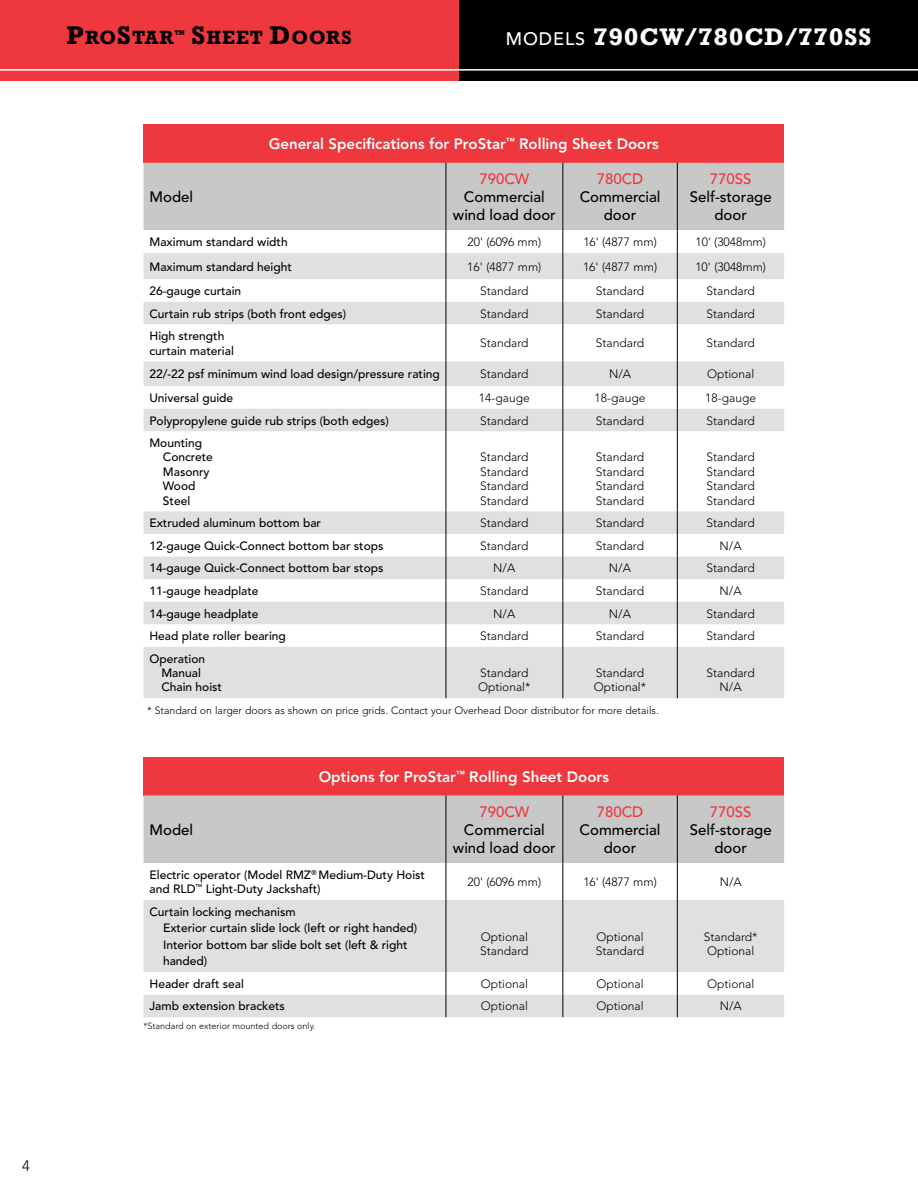
<style>
.page{position:relative;width:918px;height:1188px;background:#fff}
.page>*{position:absolute;margin:0;border:0;box-sizing:border-box;transform-origin:0 0}
.t1{font:700 22.5px "Rockwell";letter-spacing:.05em;color:#fff}
.t2{font:700 18px "Rockwell";letter-spacing:.05em;color:#000}
.t3{font:500 15px/18px "Avenir LT Std";color:#000;text-align:center}
.t4{font:800 15px "Avenir LT Std";color:#fff}
.t5{font:500 15px "Avenir LT Std";color:#ef373e}
.t6{font:300 15px "Avenir LT Std";color:#000}
.t7{font:500 12px/14.4px "Avenir LT Std";color:#000}
.t8{font:300 12px/14.4px "Avenir LT Std";color:#000}
.t9{font:300 10.5px "Avenir LT Std";color:#000}
.t10{font:300 9px "Avenir LT Std";color:#000}
.s1{font-size:24px}
.s2{font-family:"Avenir LT Std";font-weight:500;font-size:18px}
</style>
<div class="page">
<div style="left:0;top:0;width:918px;height:81px;background:#000"></div>
<div style="left:0;top:0;width:459px;height:81px;background:#ef373e"></div>
<div style="left:144px;top:124px;width:640px;height:39px;background:#ef373e"></div>
<svg style="left:144px;top:324px;width:640px;height:374px"></svg>
<svg style="left:144px;top:163px;width:640px;height:161px"></svg>
<hr style="left:446px;top:324px;width:1px;height:37px;background:#000">
<hr style="left:563px;top:324px;width:1px;height:37px;background:#000">
<hr style="left:677px;top:324px;width:1px;height:37px;background:#000">
<svg style="left:446px;top:361px;width:1px;height:70px"></svg>
<svg style="left:563px;top:361px;width:1px;height:70px"></svg>
<svg style="left:677px;top:361px;width:1px;height:70px"></svg>
<hr style="left:446px;top:431px;width:1px;height:80px;background:#000">
<hr style="left:563px;top:431px;width:1px;height:80px;background:#000">
<hr style="left:677px;top:431px;width:1px;height:80px;background:#000">
<svg style="left:446px;top:511px;width:1px;height:136px"></svg>
<svg style="left:563px;top:511px;width:1px;height:136px"></svg>
<svg style="left:677px;top:511px;width:1px;height:136px"></svg>
<hr style="left:446px;top:647px;width:1px;height:51px;background:#000">
<hr style="left:563px;top:647px;width:1px;height:51px;background:#000">
<hr style="left:677px;top:647px;width:1px;height:51px;background:#000">
<div style="left:144px;top:757px;width:640px;height:38px;background:#ef373e"></div>
<div style="left:144px;top:795px;width:640px;height:68px;background:#c7c9c8"></div>
<svg style="left:144px;top:900px;width:640px;height:117px;fill:#dfe0df"></svg>
<hr style="left:446px;top:795px;width:1px;height:68px;background:#000">
<hr style="left:563px;top:795px;width:1px;height:68px;background:#000">
<hr style="left:677px;top:795px;width:1px;height:68px;background:#000">
<hr style="left:446px;top:863px;width:1px;height:37px;background:#000">
<hr style="left:563px;top:863px;width:1px;height:37px;background:#000">
<hr style="left:677px;top:863px;width:1px;height:37px;background:#000">
<hr style="left:446px;top:900px;width:1px;height:72px;background:#000">
<hr style="left:563px;top:900px;width:1px;height:72px;background:#000">
<hr style="left:677px;top:900px;width:1px;height:72px;background:#000">
<svg style="left:446px;top:972px;width:1px;height:45px"></svg>
<svg style="left:563px;top:972px;width:1px;height:45px"></svg>
<svg style="left:677px;top:972px;width:1px;height:45px"></svg>
<hr style="left:0;top:69px;width:918px;height:2px;background:#fff">
<h2 class="t2" style="left:67px;top:26px;width:287px"><span class="s1">P</span>RO<span class="s1">S</span>TAR<sup>™</sup> <span class="s1">S</span>HEET <span class="s1">D</span>OORS</h2>
<h1 class="t1" style="left:506px;top:23px;width:367px"><span class="s2">MODELS</span> 790CW/780CD/770SS</h1>
<p class="t3" style="left:150px;top:188px;width:45px">Model</p>
<p class="t4" style="left:269px;top:135px;width:392px">General Specifications for ProStar<sup>™</sup> Rolling Sheet Doors</p>
<p class="t5" style="left:479px;top:170px;width:52px">790CW</p>
<p class="t3" style="left:453px;top:188px;width:104px">Commercial wind load door</p>
<p class="t5" style="left:597px;top:170px;width:48px">780CD</p>
<p class="t3" style="left:580px;top:188px;width:82px">Commercial door</p>
<p class="t5" style="left:710px;top:170px;width:43px">770SS</p>
<p class="t3" style="left:690px;top:188px;width:83px">Self-storage door</p>
<p class="t7" style="left:150px;top:235px;width:140px">Maximum standard width</p>
<p class="t8" style="left:468px;top:235px;width:75px">20' (6096 mm)</p>
<p class="t8" style="left:583px;top:235px;width:75px">16' (4877 mm)</p>
<p class="t8" style="left:696px;top:235px;width:72px">10' (3048mm)</p>
<p class="t7" style="left:150px;top:260px;width:144px">Maximum standard height</p>
<p class="t8" style="left:467px;top:259px;width:76px">16' (4877 mm)</p>
<p class="t8" style="left:583px;top:259px;width:76px">16' (4877 mm)</p>
<p class="t8" style="left:695px;top:259px;width:72px">10' (3048mm)</p>
<p class="t7" style="left:150px;top:284px;width:93px">26-gauge curtain</p>
<p class="t8" style="left:480px;top:284px;width:50px">Standard</p>
<p class="t8" style="left:596px;top:284px;width:50px">Standard</p>
<p class="t8" style="left:707px;top:284px;width:50px">Standard</p>
<p class="t7" style="left:149px;top:307px;width:198px">Curtain rub strips (both front edges)</p>
<p class="t8" style="left:480px;top:306px;width:50px">Standard</p>
<p class="t8" style="left:596px;top:306px;width:50px">Standard</p>
<p class="t8" style="left:707px;top:306px;width:50px">Standard</p>
<p class="t7" style="left:149px;top:329px;width:86px">High strength curtain material</p>
<p class="t8" style="left:480px;top:336px;width:50px">Standard</p>
<p class="t8" style="left:596px;top:336px;width:50px">Standard</p>
<p class="t8" style="left:707px;top:336px;width:50px">Standard</p>
<p class="t7" style="left:149px;top:367px;width:292px">22/-22 psf minimum wind load design/pressure rating</p>
<p class="t8" style="left:480px;top:367px;width:50px">Standard</p>
<p class="t8" style="left:609px;top:367px;width:23px">N/A</p>
<p class="t8" style="left:707px;top:367px;width:49px">Optional</p>
<p class="t7" style="left:149px;top:391px;width:85px">Universal guide</p>
<p class="t8" style="left:479px;top:391px;width:52px">14-gauge</p>
<p class="t8" style="left:595px;top:391px;width:52px">18-gauge</p>
<p class="t8" style="left:705px;top:391px;width:52px">18-gauge</p>
<p class="t7" style="left:149px;top:413px;width:241px">Polypropylene guide rub strips (both edges)</p>
<p class="t8" style="left:480px;top:413px;width:50px">Standard</p>
<p class="t8" style="left:596px;top:413px;width:50px">Standard</p>
<p class="t8" style="left:707px;top:413px;width:50px">Standard</p>
<p class="t7" style="left:163px;top:436px;width:52px;text-indent:-14px">Mounting<br>Concrete<br>Masonry<br>Wood<br>Steel</p>
<p class="t8" style="left:480px;top:450px;width:50px;text-align:justify">Standard Standard Standard Standard</p>
<p class="t8" style="left:596px;top:450px;width:50px;text-align:justify">Standard Standard Standard Standard</p>
<p class="t8" style="left:707px;top:450px;width:50px;text-align:justify">Standard Standard Standard Standard</p>
<p class="t7" style="left:149px;top:516px;width:173px">Extruded aluminum bottom bar</p>
<p class="t8" style="left:480px;top:516px;width:50px">Standard</p>
<p class="t8" style="left:596px;top:516px;width:50px">Standard</p>
<p class="t8" style="left:707px;top:516px;width:50px">Standard</p>
<p class="t7" style="left:149px;top:539px;width:236px">12-gauge Quick-Connect bottom bar stops</p>
<p class="t8" style="left:480px;top:539px;width:50px">Standard</p>
<p class="t8" style="left:596px;top:539px;width:50px">Standard</p>
<p class="t8" style="left:720px;top:539px;width:23px">N/A</p>
<p class="t7" style="left:149px;top:561px;width:236px">14-gauge Quick-Connect bottom bar stops</p>
<p class="t8" style="left:493px;top:561px;width:23px">N/A</p>
<p class="t8" style="left:609px;top:561px;width:23px">N/A</p>
<p class="t8" style="left:707px;top:561px;width:50px">Standard</p>
<p class="t7" style="left:149px;top:584px;width:111px">11-gauge headplate</p>
<p class="t8" style="left:480px;top:584px;width:50px">Standard</p>
<p class="t8" style="left:596px;top:584px;width:50px">Standard</p>
<p class="t8" style="left:720px;top:584px;width:23px">N/A</p>
<p class="t7" style="left:149px;top:606px;width:111px">14-gauge headplate</p>
<p class="t8" style="left:493px;top:606px;width:23px">N/A</p>
<p class="t8" style="left:609px;top:606px;width:23px">N/A</p>
<p class="t8" style="left:707px;top:606px;width:50px">Standard</p>
<p class="t7" style="left:149px;top:629px;width:138px">Head plate roller bearing</p>
<p class="t8" style="left:480px;top:629px;width:50px">Standard</p>
<p class="t8" style="left:596px;top:629px;width:50px">Standard</p>
<p class="t8" style="left:707px;top:629px;width:50px">Standard</p>
<p class="t7" style="left:161px;top:652px;width:62px;text-indent:-12px">Operation<br>Manual<br>Chain hoist</p>
<p class="t8" style="left:478px;top:666px;width:54px">Standard<br>Optional*</p>
<p class="t8" style="left:594px;top:666px;width:54px">Standard<br>Optional*</p>
<p class="t8" style="left:707px;top:666px;width:50px;text-align:center">Standard<br>N/A</p>
<p class="t9" style="left:147px;top:705px;width:513px">* Standard on larger doors as shown on price grids. Contact your Overhead Door distributor for more details.</p>
<p class="t3" style="left:150px;top:821px;width:45px">Model</p>
<p class="t4" style="left:319px;top:768px;width:292px">Options for ProStar<sup>™</sup> Rolling Sheet Doors</p>
<p class="t5" style="left:479px;top:803px;width:52px">790CW</p>
<p class="t3" style="left:453px;top:821px;width:104px">Commercial wind load door</p>
<p class="t5" style="left:597px;top:803px;width:48px">780CD</p>
<p class="t3" style="left:580px;top:821px;width:82px">Commercial door</p>
<p class="t5" style="left:710px;top:803px;width:43px">770SS</p>
<p class="t3" style="left:690px;top:821px;width:83px">Self-storage door</p>
<p class="t7" style="left:150px;top:868px;width:277px">Electric operator (Model RMZ<sup>®</sup> Medium-Duty Hoist and RLD<sup>™</sup> Light-Duty Jackshaft)</p>
<p class="t8" style="left:468px;top:875px;width:75px">20' (6096 mm)</p>
<p class="t8" style="left:583px;top:875px;width:75px">16' (4877 mm)</p>
<p class="t8" style="left:720px;top:875px;width:23px">N/A</p>
<p class="t7" style="left:163px;top:904px;width:256px;line-height:16.5px;text-indent:-14px">Curtain locking mechanism<br>Exterior curtain slide lock (left or right handed)<br>Interior bottom bar slide bolt set (left &amp; right handed)</p>
<p class="t8" style="left:480px;top:929px;width:50px">Optional<br>Standard</p>
<p class="t8" style="left:596px;top:929px;width:50px">Optional<br>Standard</p>
<p class="t8" style="left:704px;top:929px;width:55px">Standard*<br>Optional</p>
<p class="t7" style="left:150px;top:977px;width:96px">Header draft seal</p>
<p class="t8" style="left:481px;top:977px;width:49px">Optional</p>
<p class="t8" style="left:597px;top:977px;width:49px">Optional</p>
<p class="t8" style="left:707px;top:977px;width:49px">Optional</p>
<p class="t7" style="left:150px;top:999px;width:137px">Jamb extension brackets</p>
<p class="t8" style="left:481px;top:999px;width:49px">Optional</p>
<p class="t8" style="left:597px;top:999px;width:49px">Optional</p>
<p class="t8" style="left:720px;top:999px;width:23px">N/A</p>
<p class="t10" style="left:144px;top:1020px;width:173px">*Standard on exterior mounted doors only.</p>
<p class="t6" style="left:22px;top:1157px;width:9px">4</p>
</div>
